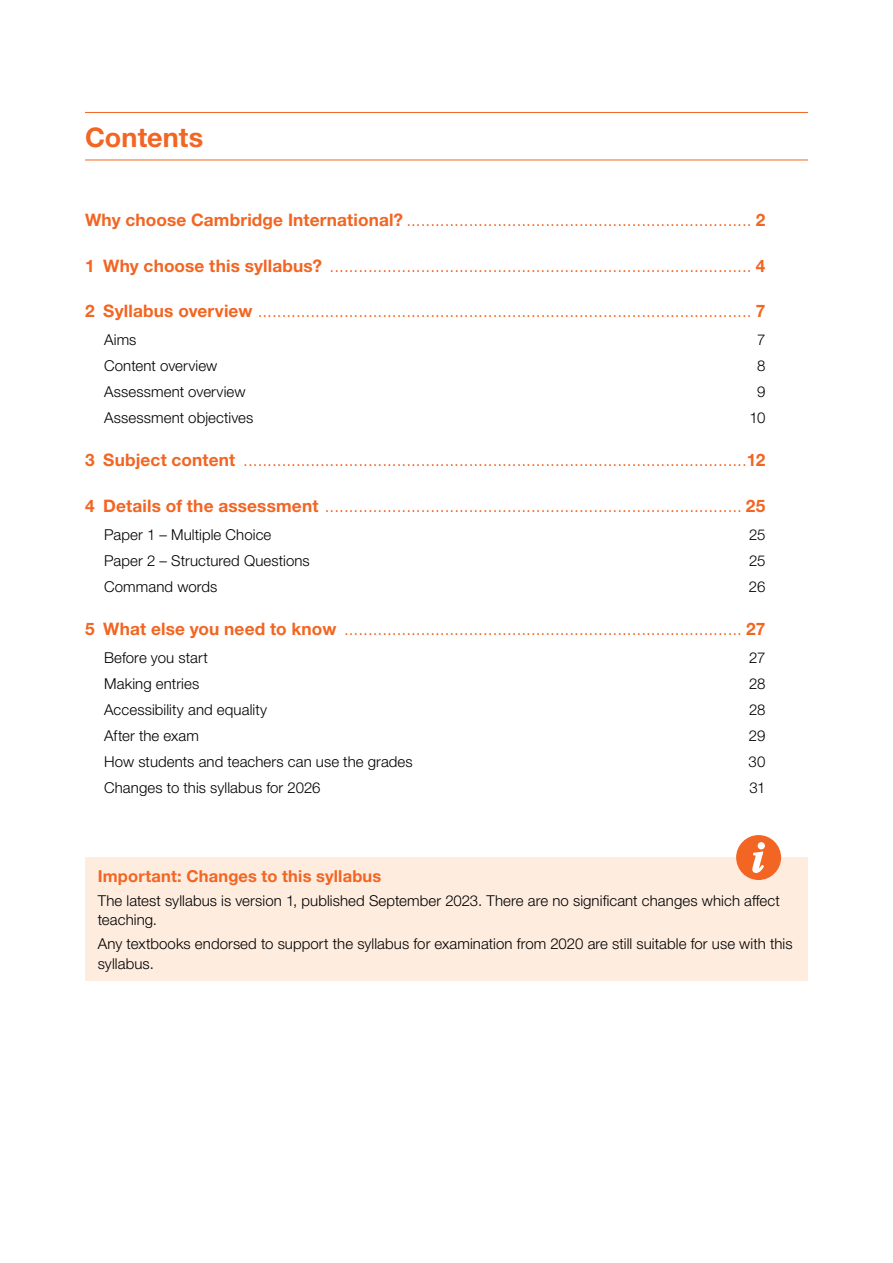
<style>
.page{position:relative;width:893px;height:1263px;background:#fff}
.page>*{position:absolute;margin:0;border:0;box-sizing:border-box;transform-origin:0 0}
.H1_Section_header{font:700 27px "Helvetica Neue LTW1 G";color:#f26522}
.t1{font:300 17.25px "Helvetica Neue LTW1 G";color:#f26522}
.Icon_box_heading{font:700 16.5px "Helvetica Neue LTW1 G";letter-spacing:.01em;color:#f26522}
.First_para_before_bu{font:300 15px/19.5px "Helvetica Neue LTW1 G";letter-spacing:.005em;color:#000}
.s1{font-weight:700}
</style>
<div class="page">
<div style="left:85px;top:857px;width:723px;height:124px;background:#feecdf"></div>
<svg style="left:736px;top:835px;width:45px;height:45px"></svg>
<hr style="left:85px;top:112px;width:723px;height:1px;background:#f26522">
<hr style="left:85px;top:160px;width:723px;height:1px;background:#f26522">
<h1 class="H1_Section_header" style="left:85px;top:121px;width:120px">Contents</h1>
<p class="t1" style="left:85px;top:210px;width:682px"><span class="s1">Why choose Cambridge International?</span> ........................................................................ <span class="s1">2</span></p>
<p class="t1" style="left:85px;top:255px;width:682px"><span class="s1">1 Why choose this syllabus?</span> ........................................................................................ <span class="s1">4</span></p>
<p class="t1" style="left:85px;top:301px;width:682px"><span class="s1">2 Syllabus overview</span> ....................................................................................................... <span class="s1">7</span></p>
<p class="First_para_before_bu" style="left:104px;top:330px;width:34px">Aims</p>
<p class="First_para_before_bu" style="left:757px;top:330px;width:10px">7</p>
<p class="First_para_before_bu" style="left:104px;top:356px;width:115px">Content overview</p>
<p class="First_para_before_bu" style="left:757px;top:356px;width:10px">8</p>
<p class="First_para_before_bu" style="left:104px;top:382px;width:143px">Assessment overview</p>
<p class="First_para_before_bu" style="left:757px;top:382px;width:10px">9</p>
<p class="First_para_before_bu" style="left:104px;top:408px;width:151px">Assessment objectives</p>
<p class="First_para_before_bu" style="left:749px;top:408px;width:17px">10</p>
<p class="t1" style="left:85px;top:450px;width:682px"><span class="s1">3 Subject content</span> .........................................................................................................<span class="s1">12</span></p>
<p class="t1" style="left:85px;top:495px;width:682px"><span class="s1">4 Details of the assessment</span> ....................................................................................... <span class="s1">25</span></p>
<p class="First_para_before_bu" style="left:104px;top:525px;width:169px">Paper 1 – Multiple Choice</p>
<p class="First_para_before_bu" style="left:749px;top:525px;width:18px">25</p>
<p class="First_para_before_bu" style="left:104px;top:551px;width:207px">Paper 2 – Structured Questions</p>
<p class="First_para_before_bu" style="left:749px;top:551px;width:18px">25</p>
<p class="First_para_before_bu" style="left:104px;top:577px;width:115px">Command words</p>
<p class="First_para_before_bu" style="left:749px;top:577px;width:18px">26</p>
<p class="t1" style="left:85px;top:618px;width:682px"><span class="s1">5 What else you need to know</span> ................................................................................... <span class="s1">27</span></p>
<p class="First_para_before_bu" style="left:104px;top:648px;width:105px">Before you start</p>
<p class="First_para_before_bu" style="left:749px;top:648px;width:18px">27</p>
<p class="First_para_before_bu" style="left:104px;top:674px;width:97px">Making entries</p>
<p class="First_para_before_bu" style="left:749px;top:674px;width:18px">28</p>
<p class="First_para_before_bu" style="left:104px;top:700px;width:164px">Accessibility and equality</p>
<p class="First_para_before_bu" style="left:749px;top:700px;width:18px">28</p>
<p class="First_para_before_bu" style="left:104px;top:726px;width:96px">After the exam</p>
<p class="First_para_before_bu" style="left:749px;top:726px;width:18px">29</p>
<p class="First_para_before_bu" style="left:104px;top:751px;width:310px">How students and teachers can use the grades</p>
<p class="First_para_before_bu" style="left:749px;top:751px;width:18px">30</p>
<p class="First_para_before_bu" style="left:104px;top:777px;width:218px">Changes to this syllabus for 2026</p>
<p class="First_para_before_bu" style="left:749px;top:777px;width:18px">31</p>
<p class="Icon_box_heading" style="left:98px;top:866px;width:285px">Important: Changes to this syllabus</p>
<p class="First_para_before_bu" style="left:98px;top:891px;width:683px">The latest syllabus is version 1, published September 2023. There are no significant changes which affect teaching.</p>
<p class="First_para_before_bu" style="left:98px;top:934px;width:696px">Any textbooks endorsed to support the syllabus for examination from 2020 are still suitable for use with this syllabus.</p>
</div>
